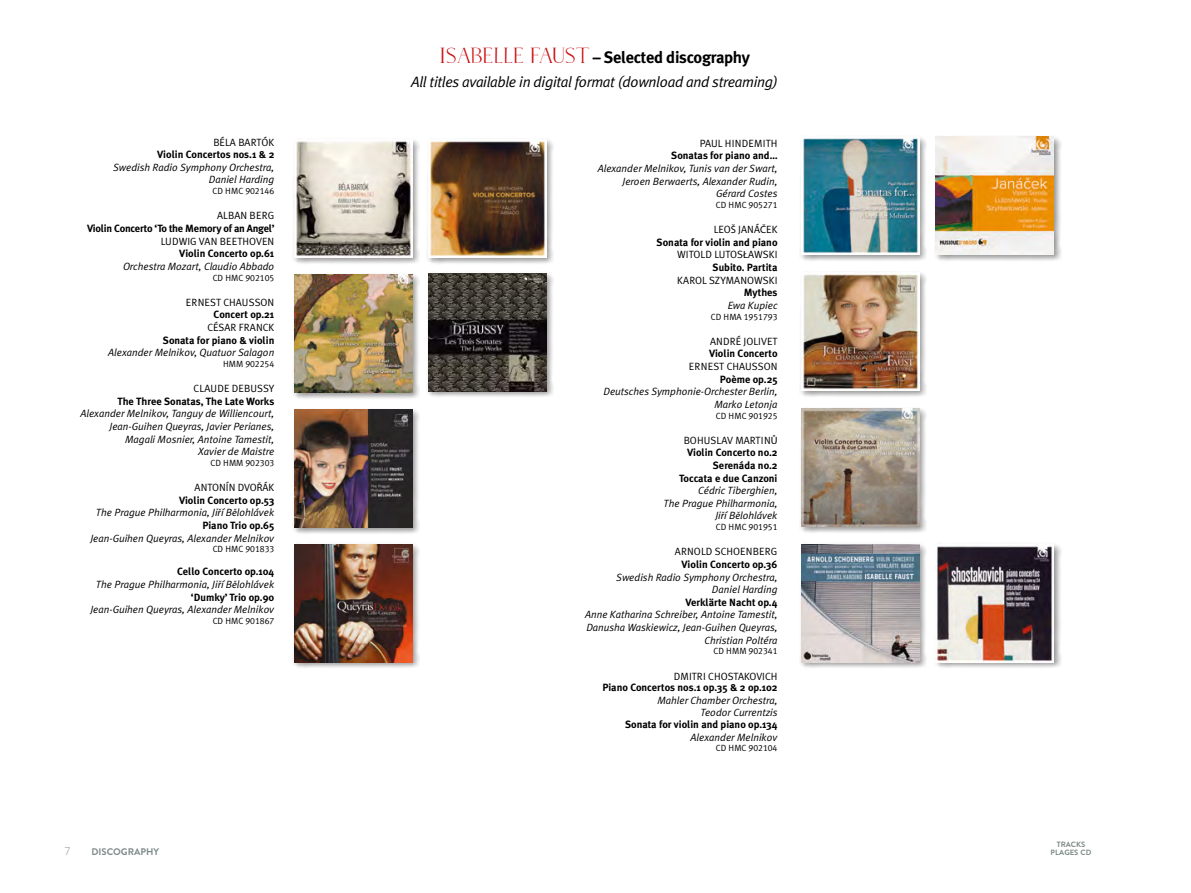
<style>
.page{position:relative;width:1191px;height:893px;background:#fff}
.page>*{position:absolute;margin:0;border:0;box-sizing:border-box;transform-origin:0 0}
.t1{font:700 16.5px "Meta Plus";letter-spacing:-.02em;color:#000}
.t2{font:italic 15px "Meta Plus Normal";letter-spacing:-.02em;color:#000}
.t3{font:300 11.25px "Brandon Grotesque";color:#7d8a88}
.t4{font:italic 10.5px/12.6px "Meta Plus Normal";color:#000;text-align:right}
.t5{font:700 10.5px/12.6px "Meta Plus";color:#000;text-align:right}
.t6{font:10.5px "Meta Plus Normal";color:#000}
.t7{font:700 10.5px "Meta Plus";letter-spacing:-.02em;color:#000}
.t8{font:10.5px "Meta Plus Normal";letter-spacing:.025em;color:#000}
.t9{font:9.6px "Brandon Grotesque Bold SC800";color:#7d8a88}
.t10{font:9px "Meta Plus Normal Caps";color:#000}
.t11{font:7.65px/7.6px "Brandon Grotesque Bold SC800";color:#7d8a88;text-align:center}
.s1{font-family:"Myriad Pro"}
.s2{font-family:"Supernova";font-weight:400;font-size:21.75px;color:#ca1214}
</style>
<div class="page">
<div style="left:292px;top:138px;width:127px;height:127px;background:#000;opacity:.4"></div>
<img style="left:294px;top:140px;width:118px;height:118px">
<div style="left:292px;top:273px;width:127px;height:127px;background:#000;opacity:.4"></div>
<img style="left:294px;top:274px;width:118px;height:118px">
<div style="left:427px;top:138px;width:127px;height:127px;background:#000;opacity:.4"></div>
<img style="left:428px;top:140px;width:118px;height:118px">
<div style="left:427px;top:272px;width:127px;height:127px;background:#000;opacity:.4"></div>
<img style="left:428px;top:273px;width:118px;height:118px">
<div style="left:799px;top:407px;width:127px;height:127px;background:#000;opacity:.4"></div>
<img style="left:801px;top:408px;width:118px;height:118px">
<div style="left:799px;top:543px;width:127px;height:127px;background:#000;opacity:.4"></div>
<img style="left:801px;top:544px;width:118px;height:118px">
<div style="left:934px;top:543px;width:127px;height:127px;background:#000;opacity:.4"></div>
<img style="left:936px;top:544px;width:118px;height:118px">
<div style="left:292px;top:543px;width:127px;height:127px;background:#000;opacity:.4"></div>
<img style="left:294px;top:544px;width:118px;height:118px">
<div style="left:292px;top:408px;width:127px;height:127px;background:#000;opacity:.4"></div>
<img style="left:294px;top:409px;width:118px;height:118px">
<div style="left:934px;top:136px;width:127px;height:127px;background:#000;opacity:.4"></div>
<img style="left:936px;top:137px;width:118px;height:118px">
<div style="left:799px;top:136px;width:127px;height:127px;background:#000;opacity:.4"></div>
<img style="left:801px;top:137px;width:118px;height:118px">
<div style="left:799px;top:271px;width:127px;height:128px;background:#000;opacity:.4"></div>
<img style="left:801px;top:273px;width:118px;height:118px">
<p class="t6" style="left:213px;top:136px;width:62px">BÉLA BARTÓK</p>
<p class="t5" style="left:157px;top:148px;width:119px">Violin Concertos nos.1 &amp; 2</p>
<p class="t4" style="left:113px;top:161px;width:163px">Swedish Radio Symphony Orchestra,<br>Daniel Harding</p>
<p class="t10" style="left:213px;top:186px;width:63px">CD HMC 902146</p>
<p class="t6" style="left:217px;top:210px;width:59px">ALBAN BERG</p>
<p class="t7" style="left:87px;top:222px;width:189px">Violin Concerto ‘To the Memory of an Angel’</p>
<p class="t6" style="left:161px;top:235px;width:115px">LUDWIG VAN BEETHOVEN</p>
<p class="t5" style="left:179px;top:247px;width:97px">Violin Concerto op.61</p>
<p class="t4" style="left:123px;top:260px;width:153px">Orchestra Mozart, Claudio Abbado</p>
<p class="t10" style="left:213px;top:272px;width:63px">CD HMC 902105</p>
<p class="t6" style="left:186px;top:296px;width:90px">ERNEST CHAUSSON</p>
<p class="t5" style="left:214px;top:308px;width:62px">Concert op.21</p>
<p class="t6" style="left:207px;top:321px;width:68px">CÉSAR FRANCK</p>
<p class="t5" style="left:163px;top:334px;width:113px">Sonata for piano &amp; violin</p>
<p class="t4" style="left:108px;top:346px;width:168px">Alexander Melnikov, Quatuor Salagon</p>
<p class="t10" style="left:223px;top:359px;width:53px">HMM 902254</p>
<p class="t6" style="left:194px;top:383px;width:82px">CLAUDE DEBUSSY</p>
<p class="t5" style="left:117px;top:395px;width:158px">The Three Sonatas, The Late Works</p>
<p class="t4" style="left:80px;top:407px;width:195px">Alexander Melnikov, Tanguy de Williencourt, Jean-Guihen Queyras, Javier Perianes, Magali Mosnier, Antoine Tamestit,<br>Xavier de Maistre</p>
<p class="t10" style="left:210px;top:458px;width:65px">CD HMM 902303</p>
<p class="t6" style="left:195px;top:482px;width:81px">ANTONÍN DVO<span class="s1">Ř</span>ÁK</p>
<p class="t5" style="left:179px;top:494px;width:97px">Violin Concerto op.53</p>
<p class="t4" style="left:96px;top:506px;width:180px">The Prague Philharmonia, Ji<span class="s1">ř</span>í B<span class="s1">ě</span>lohlávek</p>
<p class="t5" style="left:202px;top:519px;width:73px">Piano Trio op.65</p>
<p class="t4" style="left:90px;top:532px;width:185px">Jean-Guihen Queyras, Alexander Melnikov</p>
<p class="t10" style="left:213px;top:544px;width:63px">CD HMC 901833</p>
<p class="t5" style="left:177px;top:565px;width:99px">Cello Concerto op.104</p>
<p class="t4" style="left:96px;top:578px;width:180px">The Prague Philharmonia, Ji<span class="s1">ř</span>í B<span class="s1">ě</span>lohlávek</p>
<p class="t5" style="left:191px;top:591px;width:85px">‘Dumky’ Trio op.90</p>
<p class="t4" style="left:90px;top:603px;width:185px">Jean-Guihen Queyras, Alexander Melnikov</p>
<p class="t10" style="left:213px;top:616px;width:63px">CD HMC 901867</p>
<h1 class="t1" style="left:439px;top:48px;width:312px"><span class="s2">ISABELLE FAUST</span> – Selected discography</h1>
<h2 class="t2" style="left:411px;top:73px;width:368px">All titles available in digital format (download and streaming)</h2>
<p class="t8" style="left:700px;top:137px;width:79px">PAUL HINDEMITH</p>
<p class="t5" style="left:671px;top:149px;width:108px">Sonatas for piano and…</p>
<p class="t4" style="left:598px;top:162px;width:181px">Alexander Melnikov, Tunis van der Swart,<br>Jeroen Berwaerts, Alexander Rudin,<br>Gérard Costes</p>
<p class="t10" style="left:716px;top:200px;width:63px">CD HMC 905271</p>
<p class="t6" style="left:713px;top:223px;width:65px">LEO<span class="s1">Š</span> JANÁ<span class="s1">Č</span>EK</p>
<p class="t5" style="left:656px;top:236px;width:122px">Sonata for violin and piano</p>
<p class="t6" style="left:677px;top:249px;width:102px">WITOLD LUTOS<span class="s1">Ł</span>AWSKI</p>
<p class="t5" style="left:712px;top:261px;width:66px">Subito. Partita</p>
<p class="t6" style="left:677px;top:274px;width:102px">KAROL SZYMANOWSKI</p>
<p class="t5" style="left:744px;top:286px;width:35px">Mythes</p>
<p class="t4" style="left:727px;top:299px;width:51px">Ewa Kupiec</p>
<p class="t10" style="left:711px;top:311px;width:68px">CD HMA 1951793</p>
<p class="t6" style="left:710px;top:335px;width:69px">ANDRÉ JOLIVET</p>
<p class="t5" style="left:709px;top:347px;width:70px">Violin Concerto</p>
<p class="t6" style="left:689px;top:360px;width:90px">ERNEST CHAUSSON</p>
<p class="t5" style="left:720px;top:373px;width:59px">Poème op.25</p>
<p class="t4" style="left:603px;top:385px;width:176px">Deutsches Symphonie-Orchester Berlin,<br>Marko Letonja</p>
<p class="t10" style="left:716px;top:410px;width:63px">CD HMC 901925</p>
<p class="t6" style="left:683px;top:434px;width:95px">BOHUSLAV MARTIN<span class="s1">Ů</span></p>
<p class="t5" style="left:679px;top:446px;width:100px">Violin Concerto no.2<br>Serenáda no.2<br>Toccata e due Canzoni</p>
<p class="t4" style="left:663px;top:484px;width:115px">Cédric Tiberghien,<br>The Prague Philharmonia,<br>Ji<span class="s1">ř</span>í B<span class="s1">ě</span>lohlávek</p>
<p class="t10" style="left:716px;top:522px;width:63px">CD HMC 901951</p>
<p class="t6" style="left:675px;top:546px;width:104px">ARNOLD SCHOENBERG</p>
<p class="t5" style="left:681px;top:558px;width:97px">Violin Concerto op.36</p>
<p class="t4" style="left:616px;top:571px;width:163px">Swedish Radio Symphony Orchestra,<br>Daniel Harding</p>
<p class="t5" style="left:685px;top:596px;width:94px">Verklärte Nacht op.4</p>
<p class="t4" style="left:585px;top:608px;width:194px">Anne Katharina Schreiber, Antoine Tamestit,<br>Danusha Waskiewicz, Jean-Guihen Queyras,<br>Christian Poltéra</p>
<p class="t10" style="left:713px;top:646px;width:65px">CD HMM 902341</p>
<p class="t6" style="left:673px;top:670px;width:105px">DMITRI CHOSTAKOVICH</p>
<p class="t5" style="left:602px;top:681px;width:177px">Piano Concertos nos.1 op.35 &amp; 2 op.102</p>
<p class="t4" style="left:657px;top:694px;width:121px">Mahler Chamber Orchestra,<br>Teodor Currentzis</p>
<p class="t5" style="left:625px;top:718px;width:154px">Sonata for violin and piano op.134</p>
<p class="t4" style="left:690px;top:730px;width:88px">Alexander Melnikov</p>
<p class="t10" style="left:716px;top:743px;width:63px">CD HMC 902104</p>
<p class="t3" style="left:65px;top:844px;width:7px">7</p>
<p class="t11" style="left:1050px;top:841px;width:42px">TRACKS<br>PLAGES CD</p>
<p class="t9" style="left:91px;top:845px;width:69px">DISCOGRAPHY</p>
</div>
